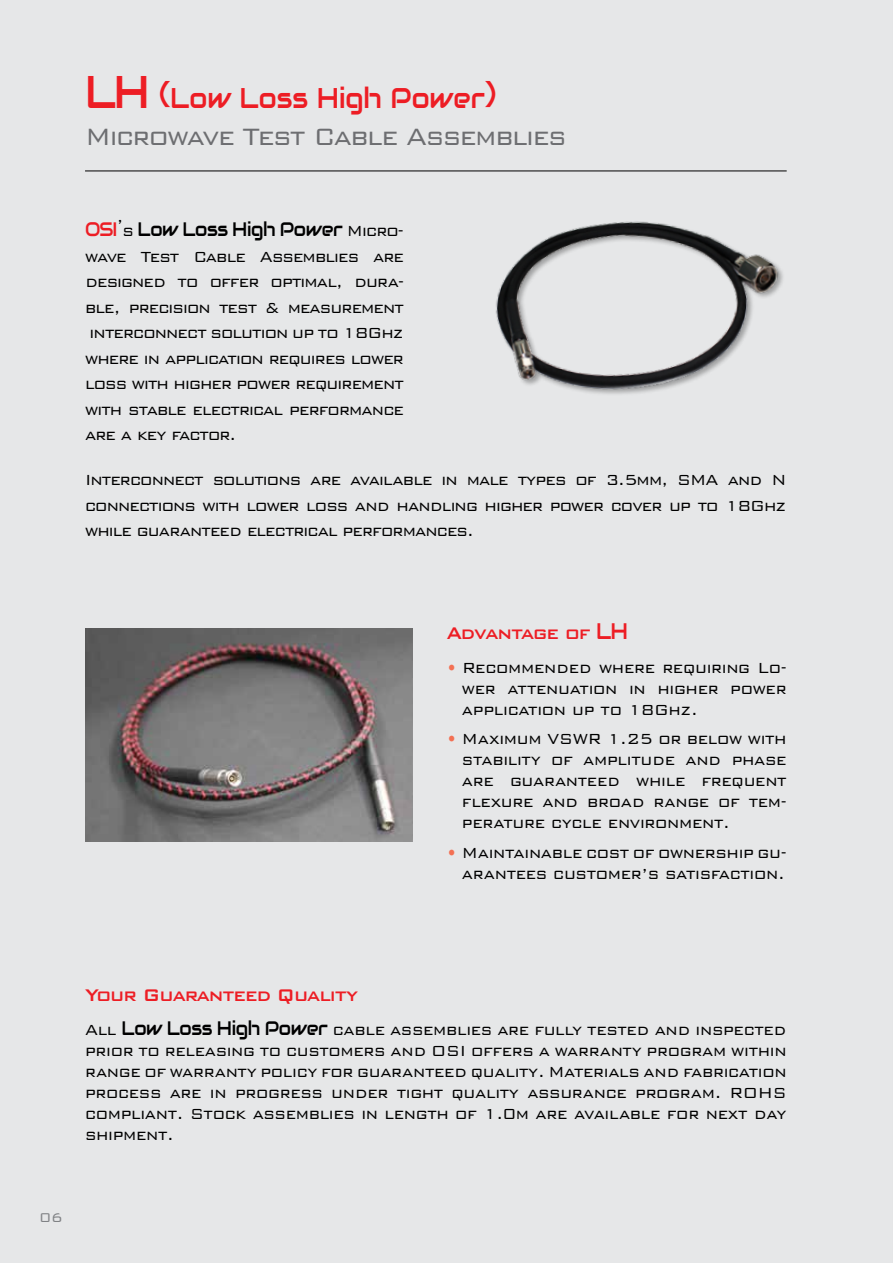
<style>
.page{position:relative;width:893px;height:1263px;background:#e6e7e8}
.page>*{position:absolute;margin:0;border:0;box-sizing:border-box;transform-origin:0 0}
.t1{font:300 31.5px "Bank Gothic BT";letter-spacing:-.05em;color:#6d6e71;scale:.92 1}
.t2{font:28.5px "Audiowide";color:#ed1d24;scale:.92 1}
.t3{font:500 22.5px "Bank Gothic BT";letter-spacing:-.05em;color:#ed1d24;scale:.92 1}
.t4{font:300 19.5px/21px "Bank Gothic BT";letter-spacing:-.02em;color:#000;text-align:justify;scale:.92 1}
.t5{font:19.5px "Audiowide";letter-spacing:-.02em;color:#000;scale:.92 1}
.t6{font:300 17.1px "Bank Gothic BT";color:#808285;scale:.92 1}
.s1{font-size:45.75px}
.s2{color:#ed1d24}
.s3{font-family:"Bank Gothic BT";font-weight:300}
.s4{font-family:"Audiowide";font-weight:400}
.s5{color:#f37053}
</style>
<div class="page">
<img style="left:85px;top:628px;width:327px;height:213px">
<img style="left:496px;top:221px;width:287px;height:173px">
<hr style="left:85px;top:171px;width:702px;height:1px;background:#000">
<hr style="left:892px;top:0;width:1px;height:1263px;background:#000">
<h2 class="t2" style="left:85px;top:80px;width:448px"><span class="s1">LH</span> (Low Loss High Power)</h2>
<h1 class="t1" style="left:85px;top:120px;width:525px">Microwave Test Cable Assemblies</h1>
<p class="t5" style="left:85px;top:217px;width:348px"><span class="s2">OSI</span><sup>’</sup><span class="s3">s</span> Low Loss High Power <span class="s3">Micro-</span></p>
<p class="t4" style="left:85px;top:243px;width:348px;line-height:25.5px">wave Test Cable Assemblies are designed to offer optimal, dura&shy;ble, precision test &amp; measurement interconnect solution up to 18Ghz where in application requires lower loss with higher power requirement with stable electrical performance are a key factor.</p>
<p class="t4" style="left:85px;top:467px;width:764px;line-height:25.5px">Interconnect solutions are available in male types of 3.5mm, SMA and N connections with lower loss and handling higher power cover up to 18Ghz while guaranteed electrical performances.</p>
<p class="t3" style="left:446px;top:621px;width:195px">Advantage of <span class="s4">LH</span></p>
<p class="t4" style="left:462px;top:657px;width:354px;text-indent:-15px"><span class="s5">•</span> Recommended where requiring Lo&shy;wer attenuation in higher power application up to 18Ghz.</p>
<p class="t4" style="left:462px;top:728px;width:354px;text-indent:-16px"><span class="s5">•</span> Maximum VSWR 1.25 or below with stability of amplitude and phase are guaranteed while frequent flexure and broad range of tem&shy;perature cycle environment.</p>
<p class="t4" style="left:446px;top:842px;width:371px;text-align:right"><span class="s5">•</span> Maintainable cost of ownership gu&shy;arantees customer’s satisfaction.</p>
<p class="t3" style="left:85px;top:982px;width:298px">Your Guaranteed Quality</p>
<p class="t4" style="left:85px;top:1018px;width:764px">All <span class="s4">Low Loss High Power</span> cable assemblies are fully tested and inspected prior to releasing to customers and OSI offers a warranty program within range of warranty policy for guaranteed quality. Materials and fabrication process are in progress under tight quality assurance program. ROHS compliant. Stock assemblies in length of 1.0m are available for next day shipment.</p>
<p class="t6" style="left:40px;top:1208px;width:27px">06</p>
</div>
